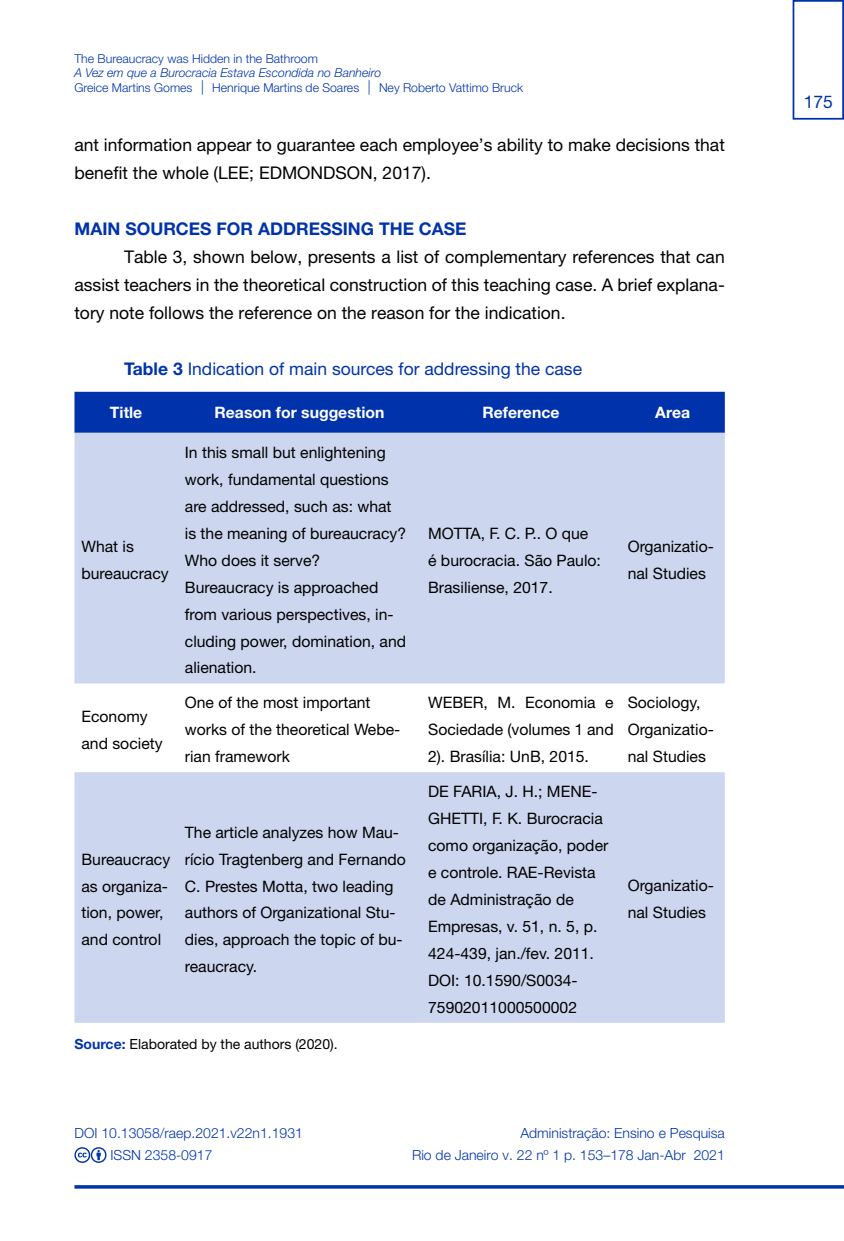
<style>
.page{position:relative;width:844px;height:1241px;background:#fff}
.page>*{position:absolute;margin:0;border:0;box-sizing:border-box;transform-origin:0 0}
.t1{font:17.5px/28px "Helvetica Neue";color:#000}
.t2{font:17.5px "Helvetica Neue";color:#0033ab}
.t3{font:700 17.5px "Helvetica Neue";color:#0033ab}
.t4{font:15.75px/26.9px "Helvetica Neue";color:#000}
.t5{font:700 15.75px "Helvetica Neue";color:#fff}
.t6{font:300 14px/21.7px "Helvetica Neue";color:#0033ab;text-align:right}
.t7{font:14px "Helvetica Neue";color:#000}
.t8{font:300 12.25px "Helvetica Neue";color:#0033ab}
.t9{font:italic 300 12.25px "Helvetica Neue";color:#0033ab}
.s1{font-weight:700}
.s2{font-weight:700;color:#0033ab}
</style>
<div class="page">
<svg style="left:74px;top:1185px;width:769px;height:3px;background:#0c3daf"></svg>
<svg style="left:74px;top:1147px;width:32px;height:15px"></svg>
<div style="left:792px;top:0;width:51px;height:120px;border:2px solid #0033ab"></div>
<div style="left:74px;top:392px;width:650px;height:41px;background:#0033ab"></div>
<svg style="left:74px;top:433px;width:650px;height:589px;background:#d3dcf0"></svg>
<p class="t8" style="left:74px;top:48px;width:245px">The Bureaucracy was Hidden in the Bathroom</p>
<p class="t9" style="left:74px;top:63px;width:308px">A Vez em que a Burocracia Estava Escondida no Banheiro</p>
<p class="t8" style="left:74px;top:78px;width:450px">Greice Martins Gomes ︱ Henrique Martins de Soares ︱ Ney Roberto Vattimo Bruck</p>
<p class="t1" style="left:74px;top:131px;width:651px">ant information appear to guarantee each employee’s ability to make decisions that benefit the whole (LEE; EDMONDSON, 2017).</p>
<p class="t3" style="left:74px;top:218px;width:393px">MAIN SOURCES FOR ADDRESSING THE CASE</p>
<p class="t1" style="left:74px;top:243px;width:651px;text-align:justify;text-indent:50px">Table 3, shown below, presents a list of complementary references that can assist teachers in the theoretical construction of this teaching case. A brief explana&shy;tory note follows the reference on the reason for the indication.</p>
<p class="t2" style="left:124px;top:356px;width:459px"><span class="s1">Table 3</span> Indication of main sources for addressing the case</p>
<p class="t5" style="left:110px;top:402px;width:34px">Title</p>
<p class="t5" style="left:214px;top:402px;width:171px">Reason for suggestion</p>
<p class="t5" style="left:482px;top:402px;width:79px">Reference</p>
<p class="t5" style="left:655px;top:402px;width:36px">Area</p>
<p class="t4" style="left:81px;top:534px;width:89px">What is bureaucracy</p>
<p class="t4" style="left:81px;top:703px;width:83px">Economy and society</p>
<p class="t4" style="left:81px;top:846px;width:90px">Bureaucracy as organiza&shy;tion, power, and control</p>
<p class="t4" style="left:185px;top:439px;width:223px">In this small but enlightening work, fundamental questions are addressed, such as: what is the meaning of bureaucracy?<br>Who does it serve?<br>Bureaucracy is approached from various perspectives, in&shy;cluding power, domination, and alienation.</p>
<p class="t4" style="left:428px;top:520px;width:174px">MOTTA, F. C. P.. O que<br>é burocracia. São Paulo:<br>Brasiliense, 2017.</p>
<p class="t4" style="left:627px;top:534px;width:88px">Organizatio&shy;nal Studies</p>
<p class="t4" style="left:185px;top:690px;width:217px">One of the most important works of the theoretical Webe&shy;rian framework</p>
<p class="t4" style="left:428px;top:690px;width:187px;text-align:justify">WEBER, M. Economia e Sociedade (volumes 1 and 2). Brasília: UnB, 2015.</p>
<p class="t4" style="left:627px;top:690px;width:88px">Sociology,<br>Organizatio&shy;nal Studies</p>
<p class="t4" style="left:185px;top:819px;width:222px">The article analyzes how Mau&shy;rício Tragtenberg and Fernando<br>C. Prestes Motta, two leading authors of Organizational Stu&shy;dies, approach the topic of bu&shy;reaucracy.</p>
<p class="t4" style="left:428px;top:778px;width:182px">DE FARIA, J. H.; MENE-<br>GHETTI, F. K. Burocracia como organização, poder e controle. RAE-Revista de Administração de<br>Empresas, v. 51, n. 5, p.<br>424-439, jan./fev. 2011.<br>DOI: 10.1590/S0034-<br>75902011000500002</p>
<p class="t4" style="left:627px;top:873px;width:88px">Organizatio&shy;nal Studies</p>
<p class="t7" style="left:74px;top:1033px;width:264px"><span class="s2">Source:</span> Elaborated by the authors (2020).</p>
<p class="t6" style="left:110px;top:1120px;width:194px;text-align:left;text-indent:-36px">DOI 10.13058/raep.2021.v22n1.1931<br>ISSN 2358-0917</p>
<p class="t6" style="left:412px;top:1120px;width:314px">Administração: Ensino e Pesquisa<br>Rio de Janeiro v. 22 nº 1 p. 153–178 Jan-Abr 2021</p>
<p class="t2" style="left:803px;top:89px;width:31px">175</p>
</div>
